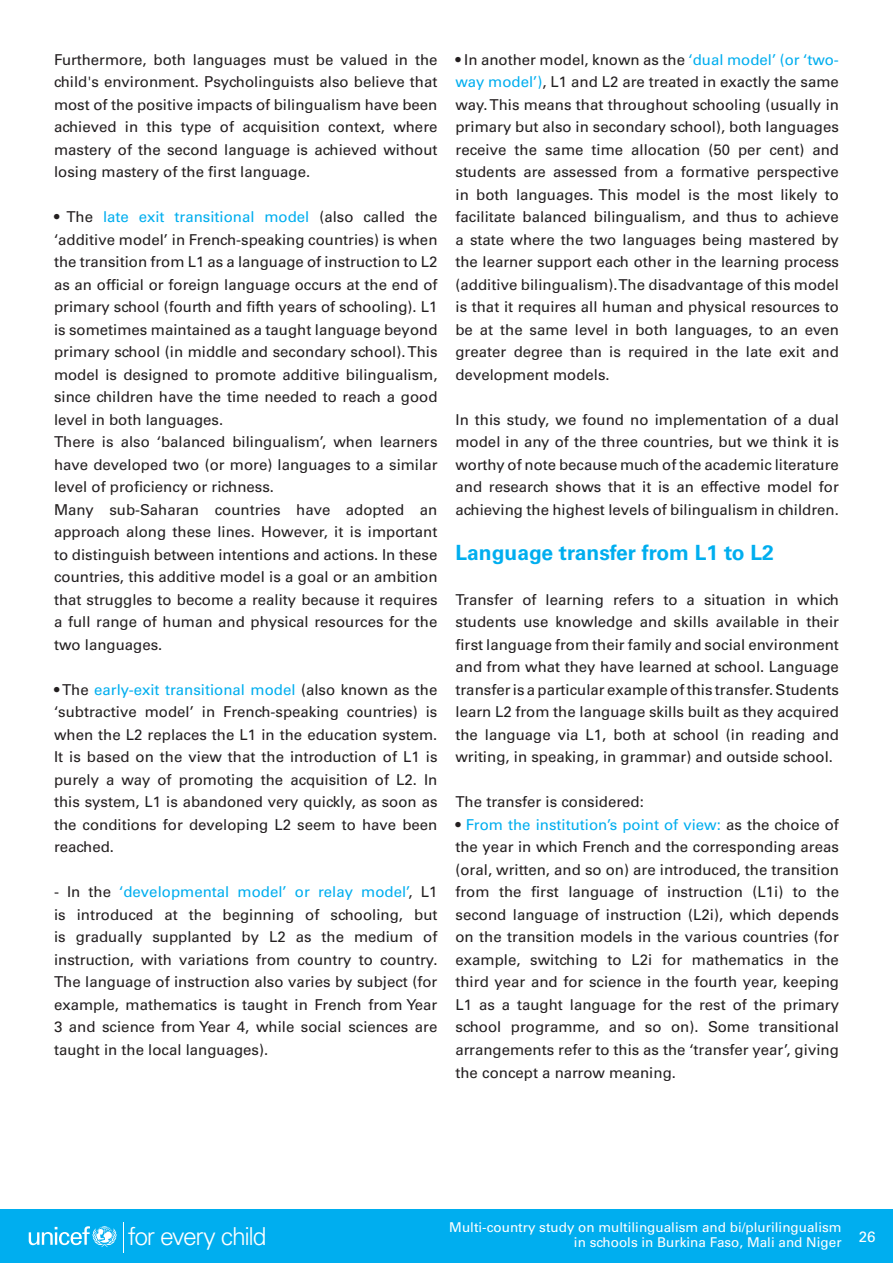
<style>
.page{position:relative;width:893px;height:1263px;background:#fff}
.page>*{position:absolute;margin:0;border:0;box-sizing:border-box;transform-origin:0 0}
.t1{font:300 24.75px "Univers LT Std";letter-spacing:-.055em;color:#fff}
._1_1{font:700 21px "Univers LT Std";color:#00aeef}
.t2{font:15px/22.5px "Univers LT Std";color:#231f20;text-align:justify}
.t3{font:15px "Univers LT Std";color:#fff}
.t4{font:13.5px "Univers LT Std";color:#fff}
.s1{color:#00aeef}
</style>
<div class="page">
<div style="left:0;top:1209px;width:893px;height:54px;background:#00aeef"></div>
<svg style="left:29px;top:1226px;width:88px;height:21px"></svg>
<hr style="left:123px;top:1222px;width:1px;height:30px;background:#fff">
<p class="t2" style="left:54px;top:48px;width:385px">Furthermore, both languages must be valued in the child's environment. Psycholinguists also believe that most of the positive impacts of bilingualism have been achieved in this type of acquisition context, where mastery of the second language is achieved without losing mastery of the first language.</p>
<p class="t2" style="left:54px;top:206px;width:385px">• The <span class="s1">late exit transitional model</span> (also called the ‘additive model’ in French-speaking countries) is when the transition from L1 as a language of instruction to L2 as an official or foreign language occurs at the end of primary school (fourth and fifth years of schooling). L1 is sometimes maintained as a taught language beyond primary school (in middle and secondary school). This model is designed to promote additive bilingualism, since children have the time needed to reach a good level in both languages.</p>
<p class="t2" style="left:54px;top:431px;width:385px">There is also ‘balanced bilingualism’, when learners have developed two (or more) languages to a similar level of proficiency or richness.</p>
<p class="t2" style="left:54px;top:498px;width:385px">Many sub-Saharan countries have adopted an approach along these lines. However, it is important to distinguish between intentions and actions. In these countries, this additive model is a goal or an ambition that struggles to become a reality because it requires a full range of human and physical resources for the two languages.</p>
<p class="t2" style="left:54px;top:678px;width:385px">• The <span class="s1">early-exit transitional model</span> (also known as the ‘subtractive model’ in French-speaking countries) is when the L2 replaces the L1 in the education system.<br>It is based on the view that the introduction of L1 is purely a way of promoting the acquisition of L2. In this system, L1 is abandoned very quickly, as soon as the conditions for developing L2 seem to have been reached.</p>
<p class="t2" style="left:54px;top:881px;width:385px">- In the <span class="s1">‘developmental model’ or relay model’</span>, L1 is introduced at the beginning of schooling, but is gradually supplanted by L2 as the medium of instruction, with variations from country to country.<br>The language of instruction also varies by subject (for example, mathematics is taught in French from Year 3 and science from Year 4, while social sciences are taught in the local languages).</p>
<p class="t2" style="left:455px;top:48px;width:385px">• In another model, known as the <span class="s1">‘dual model’ (or ‘two&shy;way model’)</span>, L1 and L2 are treated in exactly the same way. This means that throughout schooling (usually in primary but also in secondary school), both languages receive the same time allocation (50 per cent) and students are assessed from a formative perspective in both languages. This model is the most likely to facilitate balanced bilingualism, and thus to achieve a state where the two languages being mastered by the learner support each other in the learning process (additive bilingualism). The disadvantage of this model is that it requires all human and physical resources to be at the same level in both languages, to an even greater degree than is required in the late exit and development models.</p>
<p class="t2" style="left:455px;top:408px;width:385px">In this study, we found no implementation of a dual model in any of the three countries, but we think it is worthy of note because much of the academic literature and research shows that it is an effective model for achieving the highest levels of bilingualism in children.</p>
<p class="_1_1" style="left:455px;top:540px;width:320px">Language transfer from L1 to L2</p>
<p class="t2" style="left:455px;top:588px;width:385px">Transfer of learning refers to a situation in which students use knowledge and skills available in their first language from their family and social environment and from what they have learned at school. Language transfer is a particular example of this transfer. Students learn L2 from the language skills built as they acquired the language via L1, both at school (in reading and writing, in speaking, in grammar) and outside school.</p>
<p class="t2" style="left:455px;top:791px;width:190px">The transfer is considered:</p>
<p class="t2" style="left:455px;top:813px;width:385px">• <span class="s1">From the institution’s point of view:</span> as the choice of the year in which French and the corresponding areas (oral, written, and so on) are introduced, the transition from the first language of instruction (L1i) to the second language of instruction (L2i), which depends on the transition models in the various countries (for example, switching to L2i for mathematics in the third year and for science in the fourth year, keeping L1 as a taught language for the rest of the primary school programme, and so on). Some transitional arrangements refer to this as the ‘transfer year’, giving the concept a narrow meaning.</p>
<p class="t4" style="left:449px;top:1219px;width:394px">Multi-country study on multilingualism and bi/plurilingualism</p>
<h1 class="t1" style="left:128px;top:1221px;width:140px">for every child</h1>
<p class="t4" style="left:574px;top:1234px;width:269px">in schools in Burkina Faso, Mali and Niger</p>
<p class="t3" style="left:859px;top:1227px;width:18px">26</p>
</div>
